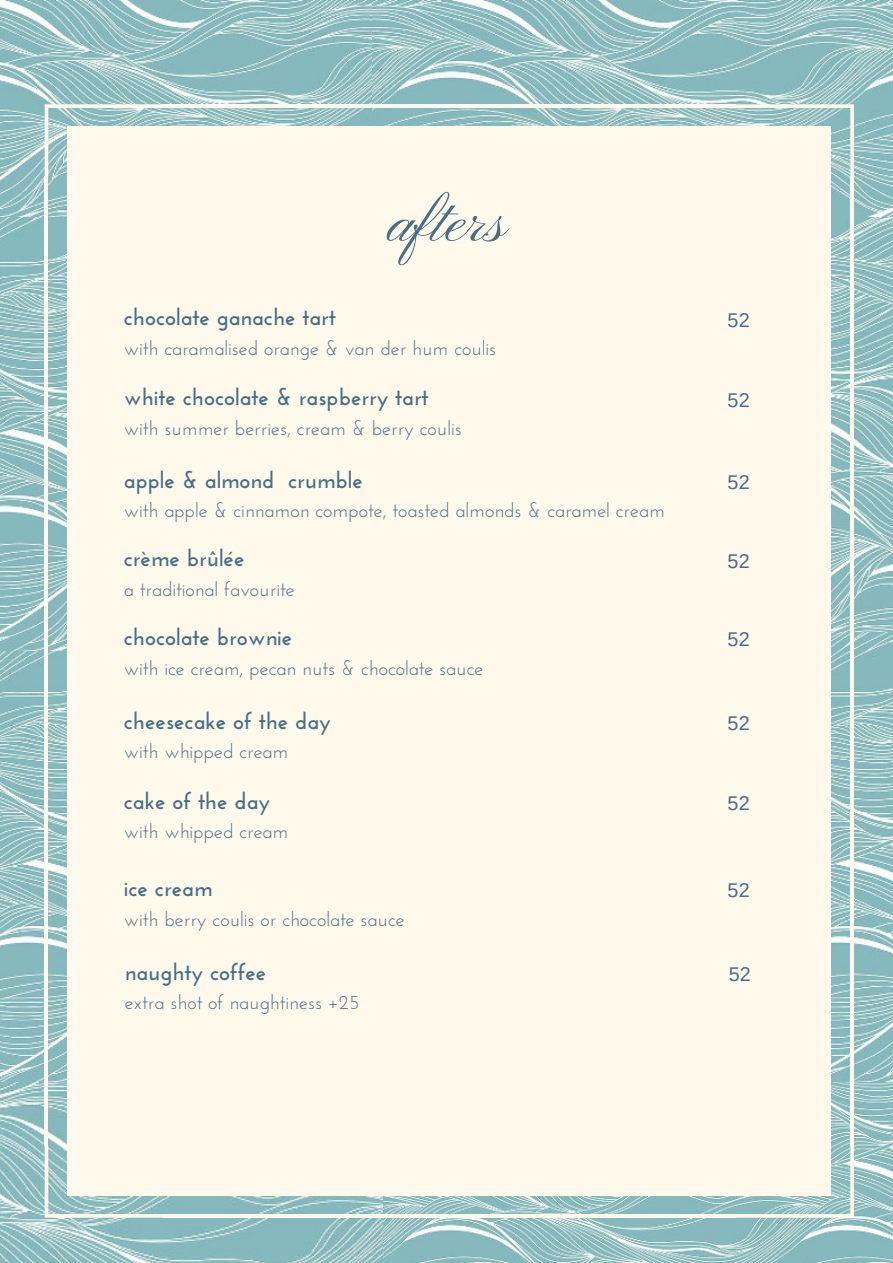
<style>
.page{position:relative;width:893px;height:1263px;background:#fff}
.page>*{position:absolute;margin:0;border:0;box-sizing:border-box;transform-origin:0 0}
.t1{font:63.45px "Pinyon Script";color:#466f86}
.t2{font:700 23.1px "Josefin Sans";color:#466f86}
.t3{font:19.8px "Josefin Sans";color:#466f86}
.t4{font:19.8px "Arimo";color:#466f86}
</style>
<div class="page">
<img style="left:0;top:1081px;width:384px;height:182px">
<img style="left:384px;top:1081px;width:509px;height:182px">
<img style="left:0;top:651px;width:67px;height:430px">
<img style="left:831px;top:632px;width:62px;height:449px">
<img style="left:831px;top:216px;width:62px;height:416px">
<img style="left:0;top:216px;width:67px;height:435px">
<img style="left:0;top:0;width:373px;height:216px">
<img style="left:373px;top:0;width:520px;height:216px">
<div style="left:162px;top:176px;width:574px;height:970px;background:#fff9eb"></div>
<svg style="left:45px;top:104px;width:118px;height:73px;background:#dce6de"></svg>
<div style="left:162px;top:127px;width:574px;height:50px;background:#fff9eb"></div>
<hr style="left:162px;top:104px;width:574px;height:4px;background:#fff9eb">
<svg style="left:735px;top:104px;width:119px;height:73px;background:#dae5dd"></svg>
<div style="left:67px;top:176px;width:96px;height:970px;background:#fff9eb"></div>
<hr style="left:45px;top:176px;width:3px;height:970px;background:#fff9eb">
<svg style="left:45px;top:1145px;width:118px;height:73px;background:#dae5dd"></svg>
<div style="left:162px;top:1145px;width:574px;height:50px;background:#fff9eb"></div>
<hr style="left:162px;top:1214px;width:574px;height:4px;background:#fff9eb">
<svg style="left:735px;top:1145px;width:119px;height:73px;background:#dae5dd"></svg>
<div style="left:735px;top:176px;width:96px;height:970px;background:#fff9eb"></div>
<hr style="left:850px;top:176px;width:4px;height:970px;background:#fff9eb">
<h1 class="t1" style="left:390px;top:186px;width:120px">afters</h1>
<p class="t2" style="left:124px;top:308px;width:213px">chocolate ganache tart</p>
<p class="t3" style="left:124px;top:340px;width:374px">with caramalised orange &amp; van der hum coulis</p>
<p class="t2" style="left:124px;top:388px;width:306px">white chocolate &amp; raspberry tart</p>
<p class="t3" style="left:124px;top:420px;width:339px">with summer berries, cream &amp; berry coulis</p>
<p class="t2" style="left:124px;top:470px;width:241px">apple &amp; almond crumble</p>
<p class="t3" style="left:124px;top:502px;width:542px">with apple &amp; cinnamon compote, toasted almonds &amp; caramel cream</p>
<p class="t2" style="left:124px;top:549px;width:122px">crème brûlée</p>
<p class="t3" style="left:124px;top:581px;width:172px">a traditional favourite</p>
<p class="t2" style="left:124px;top:628px;width:170px">chocolate brownie</p>
<p class="t3" style="left:124px;top:660px;width:361px">with ice cream, pecan nuts &amp; chocolate sauce</p>
<p class="t2" style="left:124px;top:711px;width:208px">cheesecake of the day</p>
<p class="t3" style="left:124px;top:743px;width:166px">with whipped cream</p>
<p class="t2" style="left:124px;top:791px;width:148px">cake of the day</p>
<p class="t3" style="left:124px;top:823px;width:166px">with whipped cream</p>
<p class="t2" style="left:124px;top:879px;width:90px">ice cream</p>
<p class="t3" style="left:124px;top:911px;width:282px">with berry coulis or chocolate sauce</p>
<p class="t2" style="left:125px;top:962px;width:143px">naughty coffee</p>
<p class="t3" style="left:125px;top:994px;width:236px">extra shot of naughtiness +25</p>
<p class="t4" style="left:728px;top:309px;width:24px">52</p>
<p class="t4" style="left:728px;top:389px;width:24px">52</p>
<p class="t4" style="left:728px;top:471px;width:24px">52</p>
<p class="t4" style="left:728px;top:550px;width:24px">52</p>
<p class="t4" style="left:728px;top:628px;width:24px">52</p>
<p class="t4" style="left:728px;top:712px;width:24px">52</p>
<p class="t4" style="left:728px;top:792px;width:24px">52</p>
<p class="t4" style="left:728px;top:879px;width:24px">52</p>
<p class="t4" style="left:729px;top:963px;width:24px">52</p>
</div>
